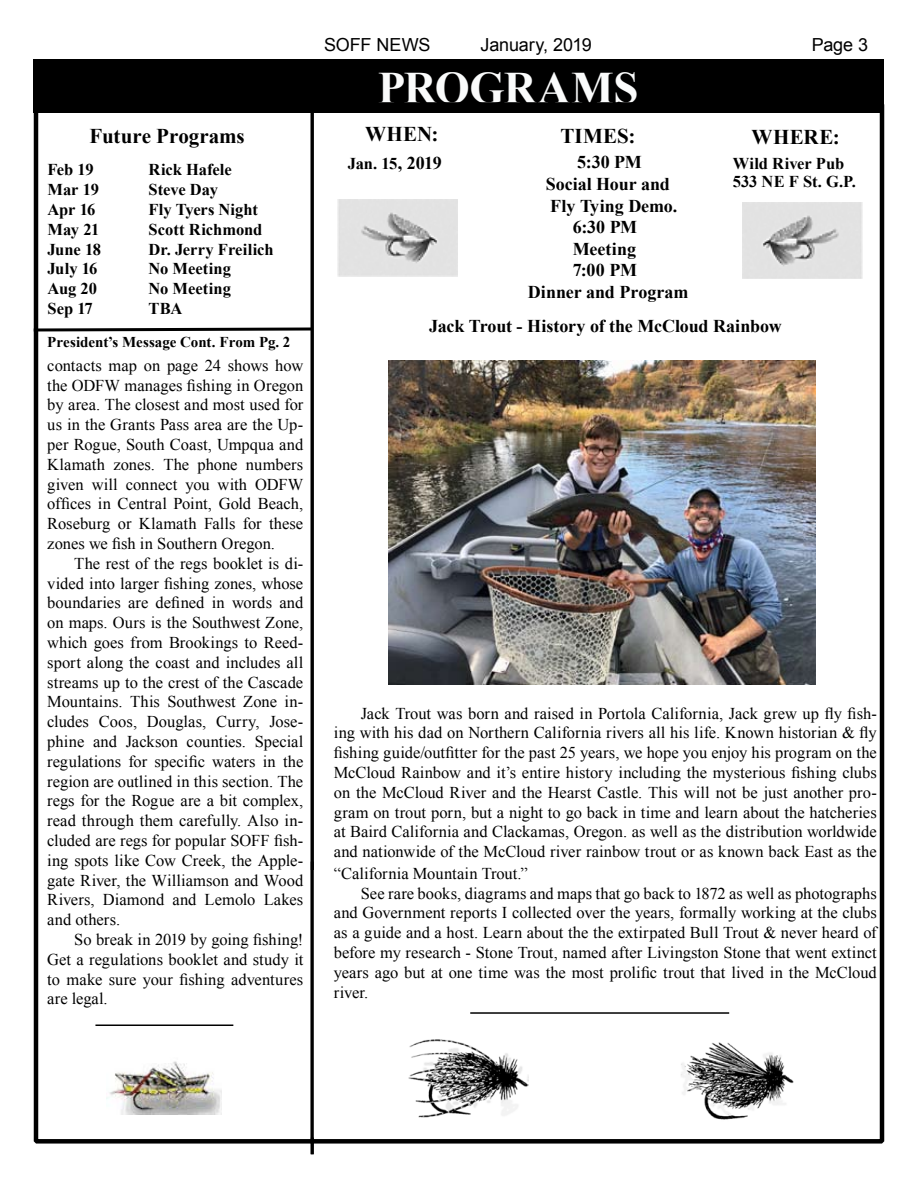
<style>
.page{position:relative;width:918px;height:1188px;background:#fff}
.page>*{position:absolute;margin:0;border:0;box-sizing:border-box;transform-origin:0 0}
.t1{font:700 45px "Times New Roman";letter-spacing:-.005em;color:#fafbfb}
.t2{font:700 21px "Times New Roman";color:#000}
.t3{font:700 18px "Times New Roman";letter-spacing:-.005em;color:#000}
.t4{font:18px "Arial";letter-spacing:-.01em;color:#000}
.t5{font:16.5px/19.8px "Times New Roman";color:#000;text-align:justify}
.t6{font:700 16.5px/18px "Times New Roman";color:#000}
.t7{font:700 15px "Times New Roman";color:#000}
.s1{font-size:18px}
</style>
<div class="page">
<div style="left:34px;top:59px;width:850px;height:54px;background:#000"></div>
<div style="left:34px;top:102px;width:850px;height:1042px;border:4px solid #000"></div>
<svg style="left:33px;top:326px;width:278px;height:7px"></svg>
<img style="left:338px;top:200px;width:119px;height:76px">
<img style="left:742px;top:203px;width:121px;height:75px">
<hr style="left:311px;top:111px;width:3px;height:1043px;background:#000">
<hr style="left:470px;top:1012px;width:259px;height:2px;background:#000">
<img style="left:681px;top:1042px;width:113px;height:78px">
<hr style="left:95px;top:1024px;width:138px;height:2px;background:#000">
<img style="left:408px;top:1039px;width:120px;height:79px">
<img style="left:389px;top:360px;width:427px;height:324px">
<img style="left:106px;top:1061px;width:116px;height:53px">
<p class="t2" style="left:89px;top:122px;width:157px">Future Programs</p>
<p class="t6" style="left:47px;top:160px;width:48px">Feb 19</p>
<p class="t6" style="left:149px;top:160px;width:85px">Rick Hafele</p>
<p class="t6" style="left:47px;top:180px;width:53px">Mar 19</p>
<p class="t6" style="left:149px;top:180px;width:71px">Steve Day</p>
<p class="t6" style="left:47px;top:200px;width:50px">Apr 16</p>
<p class="t6" style="left:149px;top:200px;width:111px">Fly Tyers Night</p>
<p class="t6" style="left:47px;top:220px;width:53px">May 21</p>
<p class="t6" style="left:149px;top:220px;width:115px">Scott Richmond</p>
<p class="t6" style="left:47px;top:240px;width:55px">June 18</p>
<p class="t6" style="left:149px;top:240px;width:126px">Dr. Jerry Freilich</p>
<p class="t6" style="left:47px;top:259px;width:52px">July 16</p>
<p class="t6" style="left:149px;top:259px;width:84px">No Meeting</p>
<p class="t6" style="left:47px;top:279px;width:51px">Aug 20</p>
<p class="t6" style="left:149px;top:279px;width:84px">No Meeting</p>
<p class="t6" style="left:47px;top:299px;width:47px">Sep 17</p>
<p class="t6" style="left:149px;top:299px;width:35px">TBA</p>
<p class="t7" style="left:47px;top:331px;width:245px">President’s Message Cont. From Pg. 2</p>
<p class="t5" style="left:47px;top:355px;width:258px">contacts map on page 24 shows how the ODFW manages fishing in Oregon by area. The closest and most used for us in the Grants Pass area are the Up&shy;per Rogue, South Coast, Umpqua and Klamath zones. The phone numbers given will connect you with ODFW offices in Central Point, Gold Beach, Roseburg or Klamath Falls for these zones we fish in Southern Oregon.</p>
<p class="t5" style="left:47px;top:553px;width:258px;text-indent:27px">The rest of the regs booklet is di&shy;vided into larger fishing zones, whose boundaries are defined in words and on maps. Ours is the Southwest Zone, which goes from Brookings to Reed&shy;sport along the coast and includes all streams up to the crest of the Cascade Mountains. This Southwest Zone in&shy;cludes Coos, Douglas, Curry, Jose&shy;phine and Jackson counties. Special regulations for specific waters in the region are outlined in this section. The regs for the Rogue are a bit complex, read through them carefully. Also in&shy;cluded are regs for popular SOFF fish&shy;ing spots like Cow Creek, the Apple&shy;gate River, the Williamson and Wood Rivers, Diamond and Lemolo Lakes and others.</p>
<p class="t5" style="left:47px;top:929px;width:258px;text-indent:27px">So break in 2019 by going fishing!<br>Get a regulations booklet and study it to make sure your fishing adventures are legal.</p>
<p class="t4" style="left:324px;top:32px;width:108px">SOFF NEWS</p>
<p class="t4" style="left:480px;top:32px;width:113px">January, 2019</p>
<p class="t4" style="left:812px;top:32px;width:58px">Page 3</p>
<h1 class="t1" style="left:378px;top:56px;width:262px">PROGRAMS</h1>
<p class="t2" style="left:365px;top:120px;width:75px">WHEN:</p>
<p class="t2" style="left:560px;top:122px;width:77px">TIMES:</p>
<p class="t2" style="left:752px;top:123px;width:90px">WHERE:</p>
<p class="t3" style="left:577px;top:150px;width:66px">5:30 PM</p>
<p class="t3" style="left:546px;top:172px;width:126px">Social Hour and</p>
<p class="t3" style="left:550px;top:193px;width:128px">Fly Tying Demo.</p>
<p class="t3" style="left:573px;top:215px;width:66px">6:30 PM</p>
<p class="t3" style="left:573px;top:236px;width:65px">Meeting</p>
<p class="t3" style="left:573px;top:258px;width:66px">7:00 PM</p>
<p class="t3" style="left:528px;top:280px;width:162px">Dinner and Program</p>
<p class="t3" style="left:429px;top:313px;width:354px">Jack Trout - History of the McCloud Rainbow</p>
<p class="t6" style="left:348px;top:154px;width:96px">Jan. 15<span class="s1">, 2019</span></p>
<p class="t6" style="left:733px;top:154px;width:125px">Wild River Pub<br>533 NE F St. G.P.</p>
<p class="t5" style="left:334px;top:703px;width:545px;text-indent:27px">Jack Trout was born and raised in Portola California, Jack grew up fly fish&shy;ing with his dad on Northern California rivers all his life. Known historian &amp; fly fishing guide/outfitter for the past 25 years, we hope you enjoy his program on the McCloud Rainbow and it’s entire history including the mysterious fishing clubs on the McCloud River and the Hearst Castle. This will not be just another pro&shy;gram on trout porn, but a night to go back in time and learn about the hatcheries at Baird California and Clackamas, Oregon. as well as the distribution worldwide and nationwide of the McCloud river rainbow trout or as known back East as the</p>
<p class="t5" style="left:334px;top:863px;width:196px">“California Mountain Trout.”</p>
<p class="t5" style="left:361px;top:883px;width:518px">See rare books, diagrams and maps that go back to 1872 as well as photographs</p>
<p class="t5" style="left:334px;top:903px;width:545px">and Government reports I collected over the years, formally working at the clubs</p>
<p class="t5" style="left:334px;top:923px;width:544px">as a guide and a host. Learn about the the extirpated Bull Trout &amp; never heard of</p>
<p class="t5" style="left:334px;top:942px;width:545px">before my research - Stone Trout, named after Livingston Stone that went extinct</p>
<p class="t5" style="left:334px;top:962px;width:545px">years ago but at one time was the most prolific trout that lived in the McCloud</p>
<p class="t5" style="left:334px;top:982px;width:36px">river.</p>
</div>
